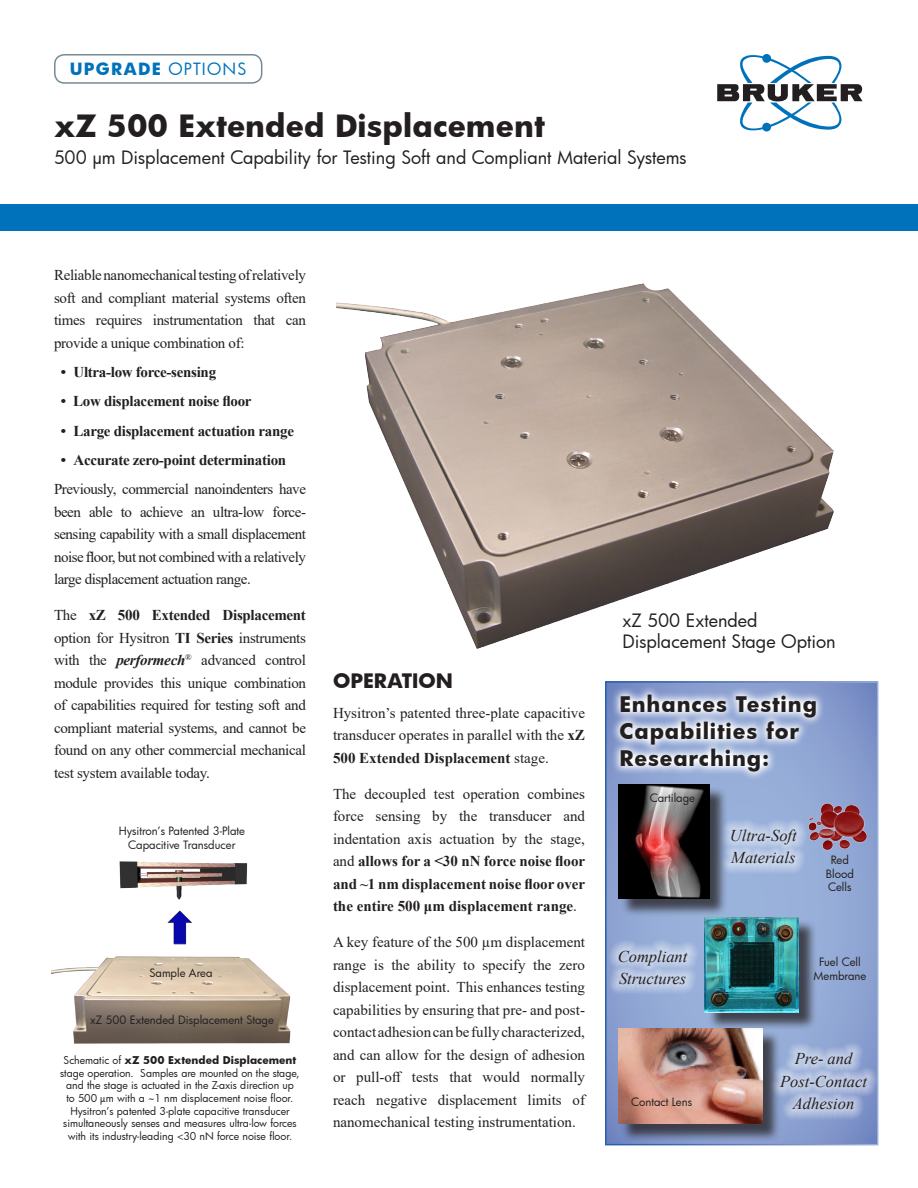
<style>
.page{position:relative;width:918px;height:1188px;background:#fff}
.page>*{position:absolute;margin:0;border:0;box-sizing:border-box;transform-origin:0 0}
.t1{font:700 30px "Futura";color:#231f20}
.t2{font:700 21px/27px "Futura";letter-spacing:.04em;color:#231f20}
.t3{font:700 19.5px "Futura";letter-spacing:.005em;color:#231f20}
.t4{font:18px/21.6px "Futura";color:#231f20}
.t5{font:italic 16.5px "Times New Roman";color:#231f20}
.t6{font:700 16.5px "Futura";letter-spacing:.08em;color:#0072bc}
.t7{font:15px/22.5px "Times New Roman";letter-spacing:-.01em;color:#231f20;text-align:justify}
.t8{font:700 15px "Times New Roman";letter-spacing:-.02em;color:#231f20}
.t9{font:11.25px/13.5px "Futura";color:#231f20;text-align:center}
.t10{font:10.5px/12.6px "Futura";color:#231f20;text-align:center}
.s1{font-weight:400}
.s2{font-weight:700}
.s3{font-weight:700;font-style:italic}
.s4{font-style:italic}
</style>
<div class="page">
<img style="left:336px;top:283px;width:498px;height:366px">
<img style="left:51px;top:956px;width:240px;height:88px">
<img style="left:119px;top:861px;width:129px;height:39px">
<img style="left:167px;top:911px;width:25px;height:34px">
<svg style="left:608px;top:684px;width:267px;height:458px;background:#8ea4d2"></svg>
<svg style="left:611px;top:685px;width:214px;height:96px"></svg>
<svg style="left:608px;top:940px;width:91px;height:55px;background:#b0c1e0"></svg>
<svg style="left:728px;top:819px;width:80px;height:55px;background:#b9c9e5"></svg>
<svg style="left:781px;top:1042px;width:97px;height:78px;background:#a8b7db"></svg>
<div style="left:621px;top:1030px;width:160px;height:113px;background:#231f20;opacity:.75"></div>
<img style="left:618px;top:1028px;width:145px;height:96px">
<div style="left:621px;top:786px;width:107px;height:131px;background:#231f20;opacity:.75"></div>
<img style="left:618px;top:784px;width:91px;height:114px">
<img style="left:797px;top:796px;width:82px;height:65px">
<div style="left:707px;top:919px;width:111px;height:112px;background:#231f20;opacity:.75"></div>
<img style="left:705px;top:917px;width:94px;height:95px">
<div style="left:54px;top:54px;width:208px;height:30px;border:2px solid #738a95;border-radius:10px"></div>
<div style="left:0;top:204px;width:918px;height:27px;background:#0072bc"></div>
<svg style="left:717px;top:54px;width:145px;height:78px"></svg>
<p class="t6" style="left:70px;top:57px;width:178px">UPGRADE <span class="s1">OPTIONS</span></p>
<p class="t1" style="left:54px;top:105px;width:492px">xZ 500 Extended Displacement</p>
<p class="t4" style="left:54px;top:146px;width:634px">500 μm Displacement Capability for Testing Soft and Compliant Material Systems</p>
<p class="t7" style="left:54px;top:264px;width:254px">Reliable nanomechanical testing of relatively soft and compliant material systems often times requires instrumentation that can provide a unique combination of:</p>
<p class="t8" style="left:61px;top:361px;width:157px">• Ultra-low force-sensing</p>
<p class="t8" style="left:61px;top:391px;width:192px">• Low displacement noise floor</p>
<p class="t8" style="left:61px;top:420px;width:235px">• Large displacement actuation range</p>
<p class="t8" style="left:61px;top:449px;width:227px">• Accurate zero-point determination</p>
<p class="t7" style="left:54px;top:477px;width:254px">Previously, commercial nanoindenters have been able to achieve an ultra-low force&shy;sensing capability with a small displacement noise floor, but not combined with a relatively large displacement actuation range.</p>
<p class="t7" style="left:54px;top:603px;width:254px">The <span class="s2">xZ 500 Extended Displacement </span>option for Hysitron <span class="s2">TI Series</span> instruments with the <span class="s3">performech</span><sup>®</sup> advanced control module provides this unique combination of capabilities required for testing soft and compliant material systems, and cannot be found on any other commercial mechanical test system available today.</p>
<p class="t9" style="left:119px;top:824px;width:128px">Hysitron’s Patented 3-Plate<br>Capacitive Transducer</p>
<p class="t9" style="left:149px;top:966px;width:65px">Sample Area</p>
<p class="t9" style="left:90px;top:1013px;width:185px">xZ 500 Extended Displacement Stage</p>
<p class="t10" style="left:60px;top:1054px;width:241px">Schematic of <span class="s2">xZ 500 Extended Displacement </span>stage operation. Samples are mounted on the stage, and the stage is actuated in the Z-axis direction up<br>to 500 <span class="s4">µ</span>m with a ~1 nm displacement noise floor.<br>Hysitron’s patented 3-plate capacitive transducer simultaneously senses and measures ultra-low forces with its industry-leading &lt;30 nN force noise floor.</p>
<p class="t3" style="left:333px;top:667px;width:122px">OPERATION</p>
<p class="t7" style="left:333px;top:701px;width:254px">Hysitron’s patented three-plate capacitive transducer operates in parallel with the <span class="s2">xZ 500 Extended Displacement</span> stage.</p>
<p class="t7" style="left:333px;top:782px;width:254px">The decoupled test operation combines force sensing by the transducer and indentation axis actuation by the stage, and <span class="s2">allows for a &lt;30 nN force noise floor and ~1 nm displacement noise floor over the entire 500 μm displacement range</span>.</p>
<p class="t7" style="left:333px;top:930px;width:254px">A key feature of the 500 µm displacement range is the ability to specify the zero displacement point. This enhances testing capabilities by ensuring that pre- and post&shy;contact adhesion can be fully characterized, and can allow for the design of adhesion or pull-off tests that would normally reach negative displacement limits of nanomechanical testing instrumentation.</p>
<p class="t4" style="left:622px;top:609px;width:215px">xZ 500 Extended<br>Displacement Stage Option</p>
<p class="t2" style="left:620px;top:690px;width:199px">Enhances Testing<br>Capabilities for<br>Researching:</p>
<p class="t9" style="left:650px;top:791px;width:47px">Cartilage</p>
<p class="t5" style="left:618px;top:945px;width:71px">Compliant</p>
<p class="t5" style="left:619px;top:968px;width:69px">Structures</p>
<p class="t5" style="left:730px;top:824px;width:68px">Ultra-Soft</p>
<p class="t5" style="left:731px;top:847px;width:66px">Materials</p>
<p class="t9" style="left:826px;top:853px;width:30px">Red<br>Blood<br>Cells</p>
<p class="t9" style="left:814px;top:955px;width:54px">Fuel Cell<br>Membrane</p>
<p class="t5" style="left:795px;top:1047px;width:59px">Pre- and</p>
<p class="t5" style="left:780px;top:1070px;width:89px">Post-Contact</p>
<p class="t9" style="left:631px;top:1095px;width:62px">Contact Lens</p>
<p class="t5" style="left:793px;top:1092px;width:63px">Adhesion</p>
</div>
